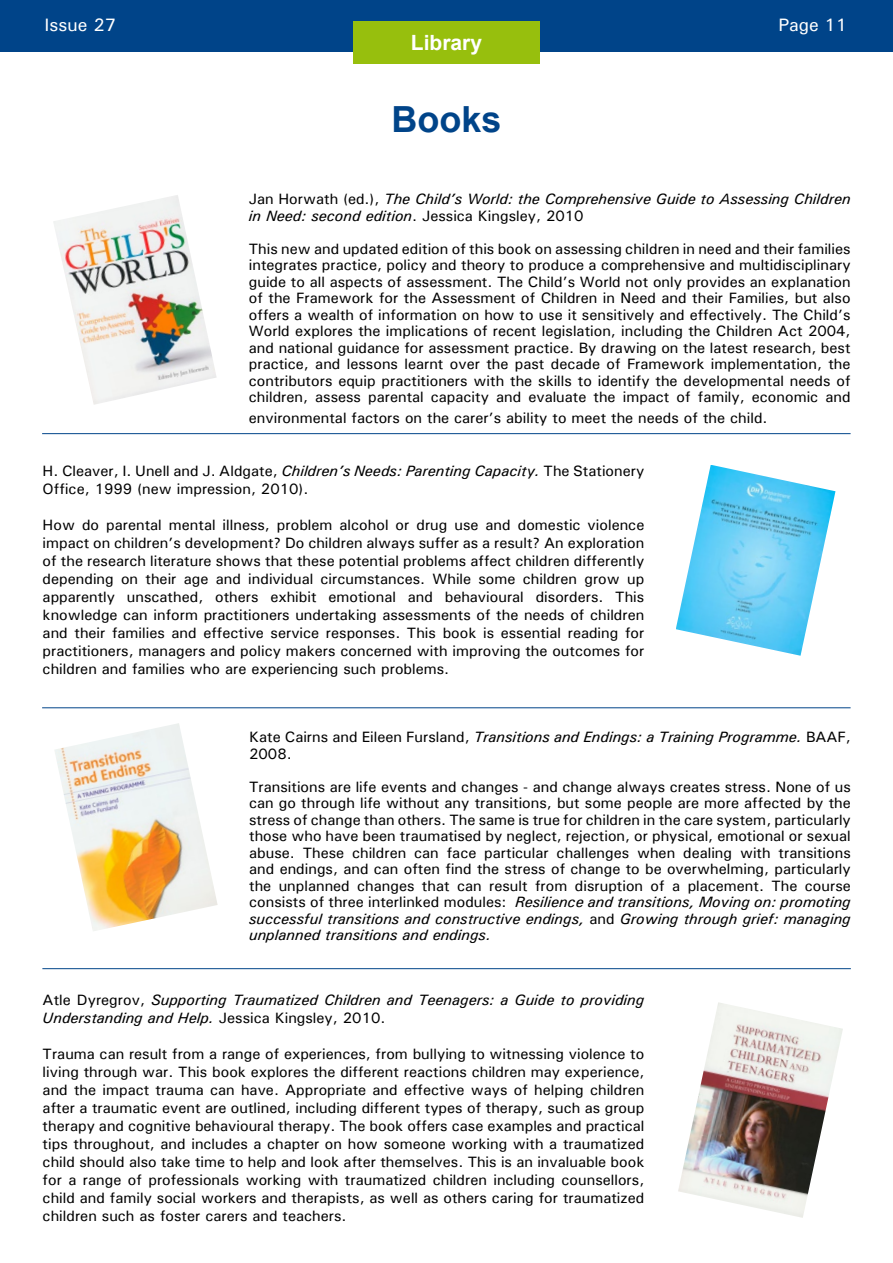
<style>
.page{position:relative;width:893px;height:1263px;background:#fff}
.page>*{position:absolute;margin:0;border:0;box-sizing:border-box;transform-origin:0 0}
.t1{font:700 36px "Arial";color:#004489}
.t2{font:700 21px "Arial";color:#fff}
.t3{font:500 18px "Univers";color:#fff}
.t4{font:500 15px/16.5px "Univers";color:#000;text-align:justify}
.t5{font:italic 500 15px/16.5px "Univers";color:#000}
.s1{font-style:normal}
.s2{font-style:italic}
</style>
<div class="page">
<div style="left:0;top:0;width:893px;height:51px;background:#004489"></div>
<div style="left:353px;top:21px;width:186px;height:43px;background:#97bf0d"></div>
<hr style="left:42px;top:433px;width:809px;height:1px;background:#004489">
<img style="left:53px;top:195px;width:163px;height:210px">
<img style="left:676px;top:465px;width:159px;height:191px">
<hr style="left:42px;top:707px;width:809px;height:1px;background:#004489">
<img style="left:55px;top:723px;width:163px;height:208px">
<hr style="left:42px;top:968px;width:809px;height:1px;background:#004489">
<img style="left:678px;top:1002px;width:165px;height:216px">
<p class="t3" style="left:45px;top:13px;width:73px">Issue 27</p>
<p class="t3" style="left:778px;top:13px;width:70px">Page 11</p>
<h2 class="t2" style="left:411px;top:29px;width:73px">Library</h2>
<h1 class="t1" style="left:392px;top:95px;width:112px">Books</h1>
<p class="t5" style="left:249px;top:190px;width:603px"><span class="s1">Jan Horwath (ed.),</span> The Child’s World: the Comprehensive Guide to Assessing Children in Need: second edition<span class="s1">. Jessica Kingsley, 2010</span></p>
<p class="t4" style="left:249px;top:240px;width:603px">This new and updated edition of this book on assessing children in need and their families integrates practice, policy and theory to produce a comprehensive and multidisciplinary guide to all aspects of assessment. The Child’s World not only provides an explanation of the Framework for the Assessment of Children in Need and their Families, but also offers a wealth of information on how to use it sensitively and effectively. The Child’s World explores the implications of recent legislation, including the Children Act 2004, and national guidance for assessment practice. By drawing on the latest research, best practice, and lessons learnt over the past decade of Framework implementation, the contributors equip practitioners with the skills to identify the developmental needs of children, assess parental capacity and evaluate the impact of family, economic and</p>
<p class="t4" style="left:249px;top:409px;width:520px">environmental factors on the carer’s ability to meet the needs of the child.</p>
<p class="t4" style="left:43px;top:462px;width:603px;line-height:18px">H. Cleaver, I. Unell and J. Aldgate, <span class="s2">Children’s Needs: Parenting Capacity.</span> The Stationery<br>Office, 1999 (new impression, 2010).</p>
<p class="t4" style="left:43px;top:516px;width:603px;line-height:18px">How do parental mental illness, problem alcohol or drug use and domestic violence impact on children’s development? Do children always suffer as a result? An exploration of the research literature shows that these potential problems affect children differently depending on their age and individual circumstances. While some children grow up apparently unscathed, others exhibit emotional and behavioural disorders. This knowledge can inform practitioners undertaking assessments of the needs of children and their families and effective service responses. This book is essential reading for practitioners, managers and policy makers concerned with improving the outcomes for children and families who are experiencing such problems.</p>
<p class="t5" style="left:249px;top:729px;width:603px"><span class="s1">Kate Cairns and Eileen Fursland,</span> Transitions and Endings: a Training Programme. <span class="s1">BAAF,<br>2008.</span></p>
<p class="t4" style="left:249px;top:778px;width:603px">Transitions are life events and changes - and change always creates stress. None of us can go through life without any transitions, but some people are more affected by the stress of change than others. The same is true for children in the care system, particularly those who have been traumatised by neglect, rejection, or physical, emotional or sexual abuse. These children can face particular challenges when dealing with transitions and endings, and can often find the stress of change to be overwhelming, particularly the unplanned changes that can result from disruption of a placement. The course consists of three interlinked modules: <span class="s2">Resilience and transitions, Moving on: promoting successful transitions and constructive endings,</span> and <span class="s2">Growing through grief: managing unplanned transitions and endings.</span></p>
<p class="t5" style="left:43px;top:990px;width:603px;line-height:18px"><span class="s1">Atle Dyregrov,</span> Supporting Traumatized Children and Teenagers: a Guide to providing<br>Understanding and Help. <span class="s1">Jessica Kingsley, 2010.</span></p>
<p class="t4" style="left:43px;top:1044px;width:603px;line-height:18px">Trauma can result from a range of experiences, from bullying to witnessing violence to living through war. This book explores the different reactions children may experience, and the impact trauma can have. Appropriate and effective ways of helping children after a traumatic event are outlined, including different types of therapy, such as group therapy and cognitive behavioural therapy. The book offers case examples and practical tips throughout, and includes a chapter on how someone working with a traumatized child should also take time to help and look after themselves. This is an invaluable book for a range of professionals working with traumatized children including counsellors, child and family social workers and therapists, as well as others caring for traumatized children such as foster carers and teachers.</p>
</div>
